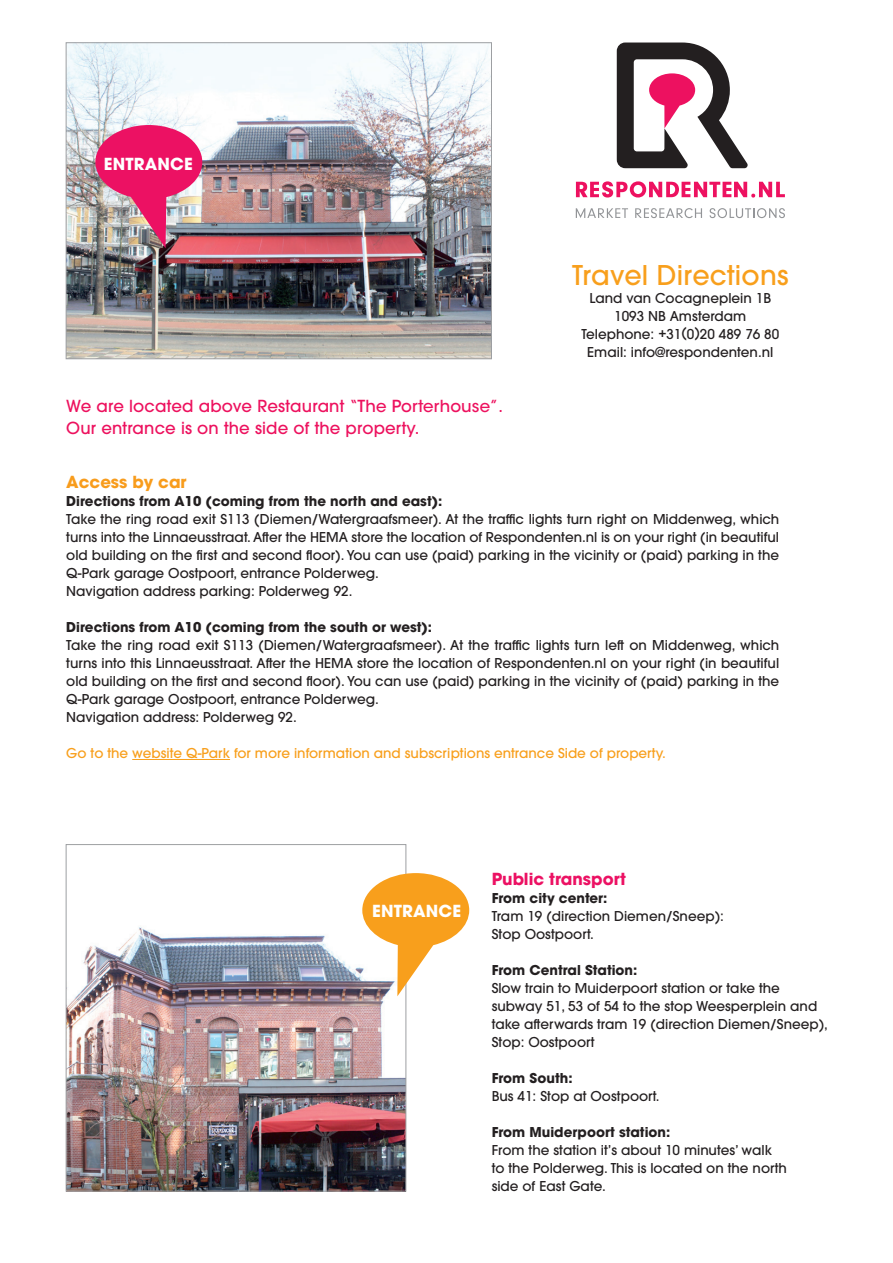
<style>
.page{position:relative;width:893px;height:1263px;background:#fff}
.page>*{position:absolute;margin:0;border:0;box-sizing:border-box;transform-origin:0 0}
.t1{font:500 27px "ITC Avant Garde Pro";letter-spacing:.01em;color:#f89f1c}
.t2{font:500 16.5px/22.5px "ITC Avant Garde Pro";letter-spacing:.01em;color:#ed115e}
.t3{font:700 16.5px "ITC Avant Garde Pro";letter-spacing:.01em;color:#fff}
.t4{font:700 16.5px "ITC Avant Garde Pro";color:#ec1163}
.t5{font:700 16.5px "ITC Avant Garde Pro";color:#f89c1c}
.t6{font:500 13.5px/18px "ITC Avant Garde Pro";color:#231f20}
.t7{font:700 13.5px "ITC Avant Garde Pro";color:#231f20}
.t8{font:500 13.5px "ITC Avant Garde Pro";color:#f89f1c}
.s1{font-family:"ITC Avant Garde MM 445 750";font-weight:400}
</style>
<div class="page">
<img style="left:68px;top:45px;width:422px;height:312px">
<div style="left:66px;top:43px;width:426px;height:316px;border:1px solid #9d9fa2"></div>
<img style="left:68px;top:927px;width:336px;height:262px">
<div style="left:66px;top:844px;width:340px;height:347px;border:1px solid #9d9fa2"></div>
<hr style="left:132px;top:759px;width:98px;height:1px;background:#f89f1c">
<img style="left:95px;top:125px;width:107px;height:123px">
<svg style="left:362px;top:873px;width:107px;height:123px"></svg>
<svg style="left:617px;top:43px;width:131px;height:125px"></svg>
<svg style="left:576px;top:181px;width:209px;height:17px"></svg>
<svg style="left:576px;top:208px;width:52px;height:10px"></svg>
<svg style="left:635px;top:208px;width:67px;height:10px"></svg>
<svg style="left:710px;top:208px;width:75px;height:10px"></svg>
<p class="t3" style="left:104px;top:153px;width:90px">ENTRANCE</p>
<h1 class="t1" style="left:572px;top:258px;width:218px">Travel Directions</h1>
<p class="t6" style="left:581px;top:289px;width:199px;text-align:center">Land van Cocagneplein 1B<br>1093 NB Amsterdam<br>Telephone: +31(0)20 489 76 80<br>Email: info@respondenten.nl</p>
<p class="t2" style="left:66px;top:394px;width:438px">We are located above Restaurant <span class="s1">“The Porterhouse”</span>.<br>Our entrance is on the side of the property.</p>
<p class="t5" style="left:66px;top:471px;width:122px">Access by car</p>
<p class="t7" style="left:66px;top:492px;width:378px">Directions from A10 (coming from the north and east):</p>
<p class="t6" style="left:66px;top:510px;width:714px">Take the ring road exit S113 (Diemen/Watergraafsmeer). At the traffic lights turn right on Middenweg, which turns into the Linnaeusstraat. After the HEMA store the location of Respondenten.nl is on your right (in beautiful old building on the first and second floor). You can use (paid) parking in the vicinity or (paid) parking in the Q-Park garage Oostpoort, entrance Polderweg.<br>Navigation address parking: Polderweg 92.</p>
<p class="t7" style="left:66px;top:618px;width:367px">Directions from A10 (coming from the south or west):</p>
<p class="t6" style="left:66px;top:636px;width:714px">Take the ring road exit S113 (Diemen/Watergraafsmeer). At the traffic lights turn left on Middenweg, which turns into this Linnaeusstraat. After the HEMA store the location of Respondenten.nl on your right (in beautiful old building on the first and second floor). You can use (paid) parking in the vicinity of (paid) parking in the Q-Park garage Oostpoort, entrance Polderweg.<br>Navigation address: Polderweg 92.</p>
<p class="t8" style="left:66px;top:744px;width:601px">Go to the website Q-Park for more information and subscriptions entrance Side of property.</p>
<p class="t3" style="left:372px;top:900px;width:90px">ENTRANCE</p>
<p class="t4" style="left:492px;top:867px;width:136px">Public transport</p>
<p class="t7" style="left:492px;top:889px;width:117px">From city center:</p>
<p class="t6" style="left:492px;top:907px;width:234px">Tram 19 (direction Diemen/Sneep):<br>Stop Oostpoort.</p>
<p class="t7" style="left:492px;top:961px;width:147px">From Central Station:</p>
<p class="t6" style="left:492px;top:979px;width:338px">Slow train to Muiderpoort station or take the subway 51, 53 of 54 to the stop Weesperplein and take afterwards tram 19 (direction Diemen/Sneep), Stop: Oostpoort</p>
<p class="t7" style="left:492px;top:1069px;width:82px">From South:</p>
<p class="t6" style="left:492px;top:1086px;width:169px">Bus 41: Stop at Oostpoort.</p>
<p class="t7" style="left:492px;top:1123px;width:180px">From Muiderpoort station:</p>
<p class="t6" style="left:492px;top:1140px;width:297px">From the station it’s about 10 minutes’ walk to the Polderweg. This is located on the north side of East Gate.</p>
</div>
